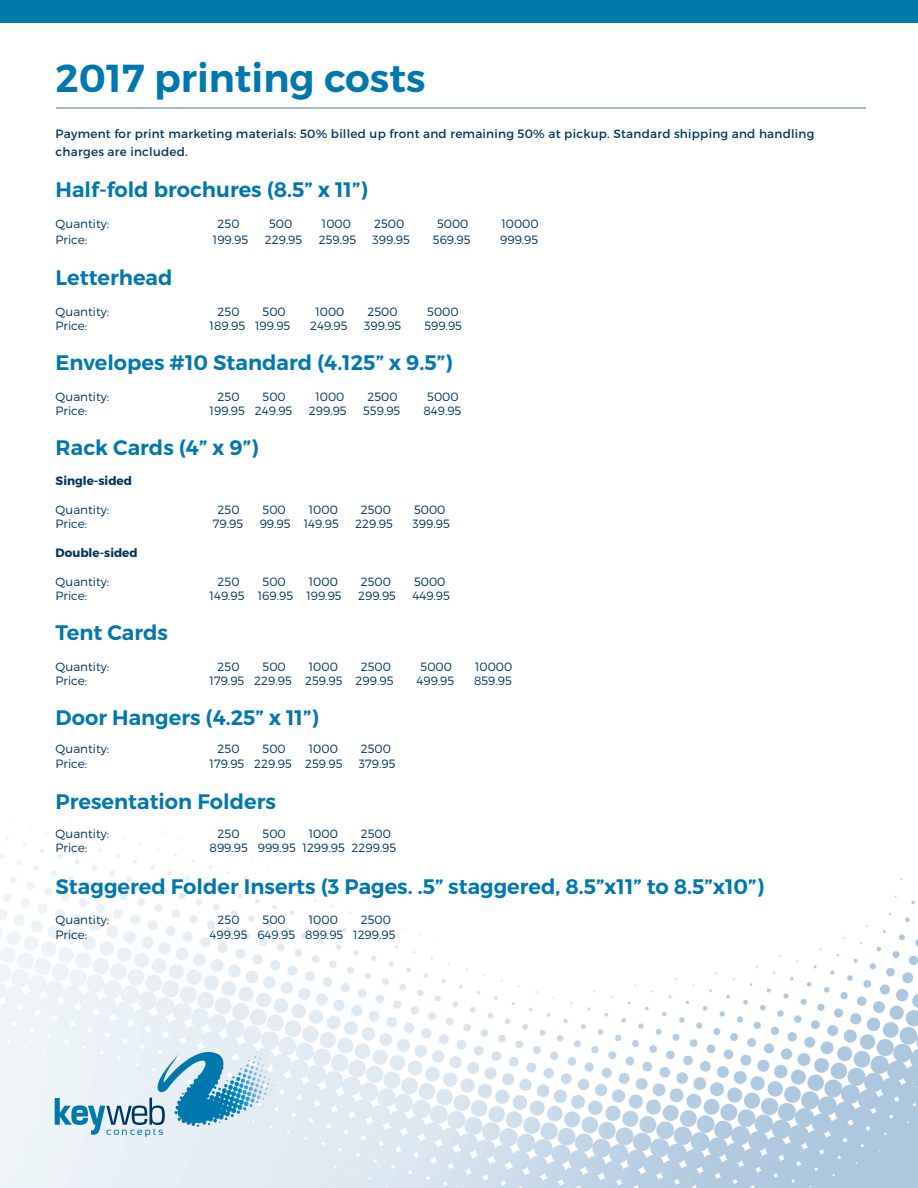
<style>
.page{position:relative;width:918px;height:1188px;background:#fff}
.page>*{position:absolute;margin:0;border:0;box-sizing:border-box;transform-origin:0 0}
.t1{font:600 39px "Montserrat";color:#0078ae}
.t2{font:600 21px "Montserrat";color:#0078ae}
.t3{font:300 12px "Montserrat";color:#00345e}
.t4{font:12px/18px "Montserrat";letter-spacing:.02em;color:#00345e}
.t5{font:700 12px "Montserrat";color:#00345e}
</style>
<div class="page">
<img style="left:0;top:0;width:918px;height:1188px">
<svg style="left:55px;top:1052px;width:202px;height:85px"></svg>
<hr style="left:56px;top:107px;width:810px;height:1px;background:#a5bbcc">
<p class="t1" style="left:56px;top:54px;width:371px">2017 printing costs</p>
<p class="t4" style="left:56px;top:124px;width:760px">Payment for print marketing materials: 50% billed up front and remaining 50% at pickup. Standard shipping and handling charges are included.</p>
<p class="t2" style="left:56px;top:177px;width:314px">Half-fold brochures (8.5” x 11”)</p>
<p class="t3" style="left:56px;top:216px;width:55px">Quantity:</p>
<p class="t3" style="left:218px;top:216px;width:23px">250</p>
<p class="t3" style="left:269px;top:216px;width:25px">500</p>
<p class="t3" style="left:322px;top:216px;width:31px">1000</p>
<p class="t3" style="left:374px;top:216px;width:32px">2500</p>
<p class="t3" style="left:437px;top:216px;width:33px">5000</p>
<p class="t3" style="left:501px;top:216px;width:39px">10000</p>
<p class="t3" style="left:56px;top:232px;width:33px">Price:</p>
<p class="t3" style="left:213px;top:232px;width:37px">199.95</p>
<p class="t3" style="left:265px;top:232px;width:39px">229.95</p>
<p class="t3" style="left:319px;top:232px;width:39px">259.95</p>
<p class="t3" style="left:373px;top:232px;width:39px">399.95</p>
<p class="t3" style="left:433px;top:232px;width:39px">569.95</p>
<p class="t3" style="left:500px;top:232px;width:40px">999.95</p>
<p class="t2" style="left:56px;top:265px;width:118px">Letterhead</p>
<p class="t3" style="left:56px;top:304px;width:55px">Quantity:</p>
<p class="t3" style="left:218px;top:304px;width:23px">250</p>
<p class="t3" style="left:263px;top:304px;width:25px">500</p>
<p class="t3" style="left:315px;top:304px;width:31px">1000</p>
<p class="t3" style="left:367px;top:304px;width:32px">2500</p>
<p class="t3" style="left:427px;top:304px;width:33px">5000</p>
<p class="t3" style="left:56px;top:319px;width:33px">Price:</p>
<p class="t3" style="left:210px;top:319px;width:82px">189.95 199.95</p>
<p class="t3" style="left:310px;top:319px;width:39px">249.95</p>
<p class="t3" style="left:364px;top:319px;width:39px">399.95</p>
<p class="t3" style="left:424px;top:319px;width:39px">599.95</p>
<p class="t2" style="left:56px;top:350px;width:398px">Envelopes #10 Standard (4.125” x 9.5”)</p>
<p class="t3" style="left:56px;top:389px;width:55px">Quantity:</p>
<p class="t3" style="left:218px;top:389px;width:23px">250</p>
<p class="t3" style="left:263px;top:389px;width:25px">500</p>
<p class="t3" style="left:315px;top:389px;width:31px">1000</p>
<p class="t3" style="left:367px;top:389px;width:32px">2500</p>
<p class="t3" style="left:427px;top:389px;width:33px">5000</p>
<p class="t3" style="left:56px;top:403px;width:33px">Price:</p>
<p class="t3" style="left:210px;top:403px;width:84px">199.95 249.95</p>
<p class="t3" style="left:309px;top:403px;width:39px">299.95</p>
<p class="t3" style="left:363px;top:403px;width:39px">559.95</p>
<p class="t3" style="left:423px;top:403px;width:39px">849.95</p>
<p class="t2" style="left:56px;top:434px;width:204px">Rack Cards (4” x 9”)</p>
<p class="t5" style="left:56px;top:473px;width:78px">Single-sided</p>
<p class="t3" style="left:56px;top:502px;width:55px">Quantity:</p>
<p class="t3" style="left:218px;top:502px;width:23px">250</p>
<p class="t3" style="left:263px;top:502px;width:25px">500</p>
<p class="t3" style="left:309px;top:502px;width:31px">1000</p>
<p class="t3" style="left:361px;top:502px;width:32px">2500</p>
<p class="t3" style="left:414px;top:502px;width:33px">5000</p>
<p class="t3" style="left:56px;top:517px;width:33px">Price:</p>
<p class="t3" style="left:213px;top:517px;width:32px">79.95</p>
<p class="t3" style="left:260px;top:517px;width:81px">99.95 149.95</p>
<p class="t3" style="left:355px;top:517px;width:39px">229.95</p>
<p class="t3" style="left:413px;top:517px;width:39px">399.95</p>
<p class="t5" style="left:56px;top:545px;width:84px">Double-sided</p>
<p class="t3" style="left:56px;top:574px;width:55px">Quantity:</p>
<p class="t3" style="left:218px;top:574px;width:23px">250</p>
<p class="t3" style="left:263px;top:574px;width:25px">500</p>
<p class="t3" style="left:309px;top:574px;width:31px">1000</p>
<p class="t3" style="left:361px;top:574px;width:32px">2500</p>
<p class="t3" style="left:414px;top:574px;width:33px">5000</p>
<p class="t3" style="left:56px;top:589px;width:33px">Price:</p>
<p class="t3" style="left:210px;top:589px;width:134px">149.95 169.95 199.95</p>
<p class="t3" style="left:358px;top:589px;width:39px">299.95</p>
<p class="t3" style="left:412px;top:589px;width:39px">449.95</p>
<p class="t2" style="left:56px;top:620px;width:114px">Tent Cards</p>
<p class="t3" style="left:56px;top:659px;width:55px">Quantity:</p>
<p class="t3" style="left:218px;top:659px;width:23px">250</p>
<p class="t3" style="left:263px;top:659px;width:25px">500</p>
<p class="t3" style="left:309px;top:659px;width:31px">1000</p>
<p class="t3" style="left:361px;top:659px;width:32px">2500</p>
<p class="t3" style="left:421px;top:659px;width:33px">5000</p>
<p class="t3" style="left:475px;top:659px;width:39px">10000</p>
<p class="t3" style="left:56px;top:673px;width:33px">Price:</p>
<p class="t3" style="left:210px;top:673px;width:185px">179.95 229.95 259.95 299.95</p>
<p class="t3" style="left:417px;top:673px;width:39px">499.95</p>
<p class="t3" style="left:474px;top:673px;width:39px">859.95</p>
<p class="t2" style="left:56px;top:704px;width:265px">Door Hangers (4.25” x 11”)</p>
<p class="t3" style="left:56px;top:742px;width:55px">Quantity:</p>
<p class="t3" style="left:218px;top:742px;width:23px">250</p>
<p class="t3" style="left:263px;top:742px;width:25px">500</p>
<p class="t3" style="left:309px;top:742px;width:31px">1000</p>
<p class="t3" style="left:361px;top:742px;width:32px">2500</p>
<p class="t3" style="left:56px;top:756px;width:33px">Price:</p>
<p class="t3" style="left:210px;top:756px;width:134px">179.95 229.95 259.95</p>
<p class="t3" style="left:359px;top:756px;width:38px">379.95</p>
<p class="t2" style="left:56px;top:789px;width:222px">Presentation Folders</p>
<p class="t3" style="left:56px;top:826px;width:55px">Quantity:</p>
<p class="t3" style="left:218px;top:826px;width:23px">250</p>
<p class="t3" style="left:263px;top:826px;width:25px">500</p>
<p class="t3" style="left:309px;top:826px;width:31px">1000</p>
<p class="t3" style="left:361px;top:826px;width:32px">2500</p>
<p class="t3" style="left:56px;top:841px;width:33px">Price:</p>
<p class="t3" style="left:210px;top:841px;width:188px">899.95 999.95 1299.95 2299.95</p>
<p class="t2" style="left:56px;top:873px;width:710px">Staggered Folder Inserts (3 Pages. .5” staggered, 8.5”x11” to 8.5”x10”)</p>
<p class="t3" style="left:56px;top:913px;width:55px">Quantity:</p>
<p class="t3" style="left:218px;top:913px;width:23px">250</p>
<p class="t3" style="left:263px;top:913px;width:25px">500</p>
<p class="t3" style="left:309px;top:913px;width:31px">1000</p>
<p class="t3" style="left:361px;top:913px;width:32px">2500</p>
<p class="t3" style="left:56px;top:927px;width:33px">Price:</p>
<p class="t3" style="left:210px;top:927px;width:187px">499.95 649.95 899.95 1299.95</p>
</div>
